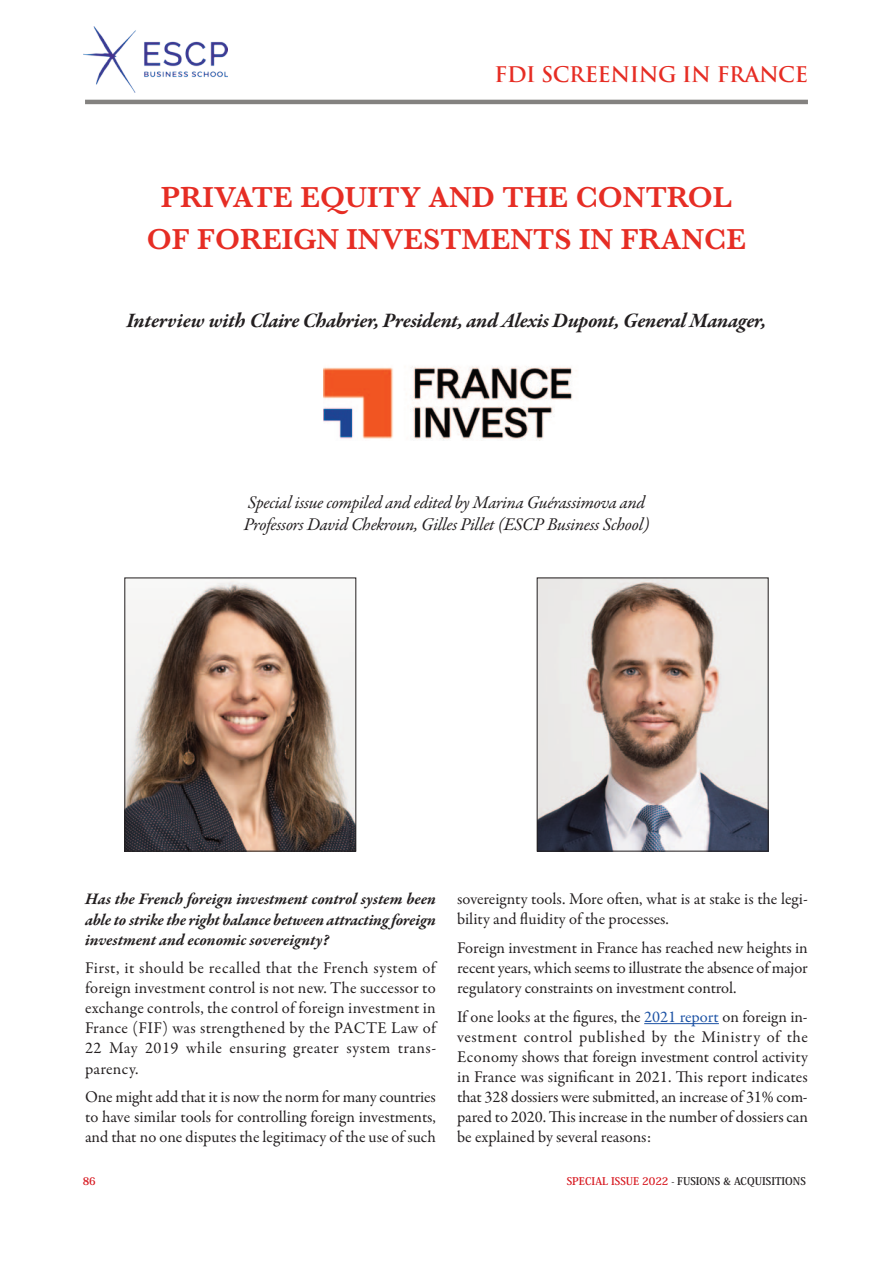
<style>
.page{position:relative;width:893px;height:1263px;background:#fff}
.page>*{position:absolute;margin:0;border:0;box-sizing:border-box;transform-origin:0 0}
.t1{font:600 30px "Baskerville";color:#e62d24}
.t2{font:italic 700 21px "Garamond Premr Pro";letter-spacing:-.015em;color:#231f20}
.t3{font:700 21px "Trajan Pro";letter-spacing:-.02em;color:#e62d24}
.t4{font:italic 18px "Garamond Premr Pro";letter-spacing:-.015em;color:#231f20}
.t5{font:16.5px/20.1px "Garamond Premr Pro";color:#231f20;text-align:justify}
.t6{font:italic 700 16.5px/20.1px "Garamond Premr Pro";letter-spacing:-.005em;color:#231f20;text-align:justify}
.t7{font:700 10.5px "Koz Min Pro";color:#231f20}
.t8{font:700 10.5px "Koz Min Pro";color:#d7171f}
.s1{color:#1c52a4}
.s2{color:#d7171f}
</style>
<div class="page">
<hr style="left:644px;top:1023px;width:75px;height:1px;background:#1c52a4">
<img style="left:83px;top:27px;width:144px;height:66px">
<hr style="left:85px;top:100px;width:723px;height:4px;background:#848280">
<img style="left:324px;top:366px;width:249px;height:74px">
<img style="left:126px;top:579px;width:228px;height:270px">
<div style="left:124px;top:577px;width:232px;height:274px;border:1px solid #231f20"></div>
<img style="left:539px;top:579px;width:227px;height:270px">
<div style="left:537px;top:577px;width:231px;height:274px;border:1px solid #231f20"></div>
<p class="t3" style="left:494px;top:63px;width:315px">FDI SCREENING IN FRANCE</p>
<p class="t1" style="left:161px;top:181px;width:573px">PRIVATE EQUITY AND THE CONTROL</p>
<p class="t1" style="left:147px;top:222px;width:601px">OF FOREIGN INVESTMENTS IN FRANCE</p>
<p class="t2" style="left:126px;top:312px;width:642px">Interview with Claire Chabrier, President, and Alexis Dupont, General Manager,</p>
<p class="t4" style="left:248px;top:495px;width:399px">Special issue compiled and edited by Marina Guérassimova and</p>
<p class="t4" style="left:244px;top:517px;width:407px">Professors David Chekroun, Gilles Pillet (ESCP Business School)</p>
<p class="t6" style="left:85px;top:891px;width:352px">Has the French foreign investment control system been able to strike the right balance between attracting foreign investment and economic sovereignty?</p>
<p class="t5" style="left:85px;top:959px;width:353px">First, it should be recalled that the French system of foreign investment control is not new. The successor to exchange controls, the control of foreign investment in France (FIF) was strengthened by the PACTE Law of 22 May 2019 while ensuring greater system trans&shy;parency.</p>
<p class="t5" style="left:85px;top:1088px;width:352px">One might add that it is now the norm for many countries to have similar tools for controlling foreign investments, and that no one disputes the legitimacy of the use of such</p>
<p class="t5" style="left:457px;top:891px;width:352px">sovereignty tools. More often, what is at stake is the legi&shy;bility and fluidity of the processes.</p>
<p class="t5" style="left:457px;top:939px;width:352px">Foreign investment in France has reached new heights in recent years, which seems to illustrate the absence of major regulatory constraints on investment control.</p>
<p class="t5" style="left:457px;top:1008px;width:352px">If one looks at the figures, the <span class="s1">2021 report</span> on foreign in&shy;vestment control published by the Ministry of the Economy shows that foreign investment control activity in France was significant in 2021. This report indicates that 328 dossiers were submitted, an increase of 31% com&shy;pared to 2020. This increase in the number of dossiers can be explained by several reasons:</p>
<p class="t8" style="left:83px;top:1176px;width:15px">86</p>
<p class="t7" style="left:567px;top:1176px;width:241px"><span class="s2">SPECIAL ISSUE 2022</span> - FUSIONS &amp; ACQUISITIONS</p>
</div>
